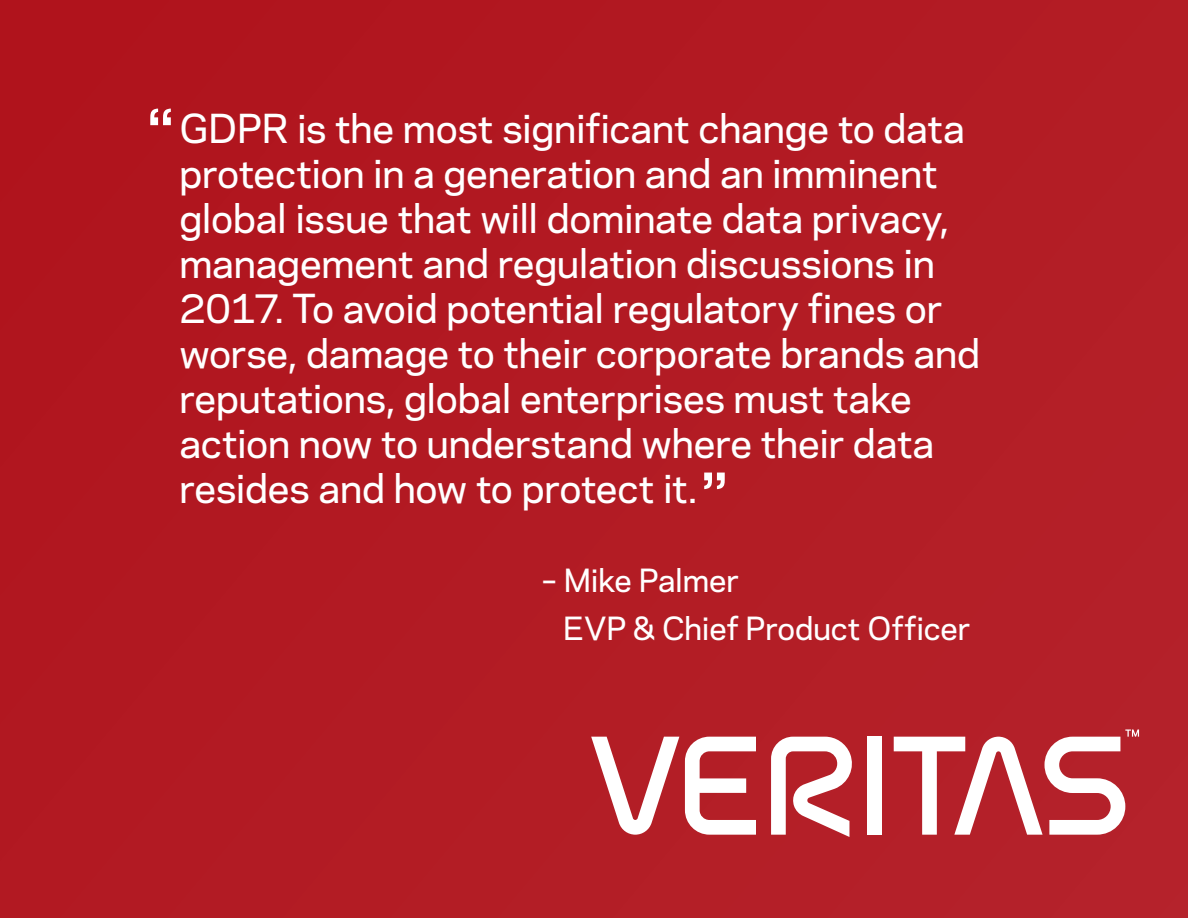
<style>
.page{position:relative;width:1188px;height:918px;background:#b21b24}
.page>*{position:absolute;margin:0;border:0;box-sizing:border-box;transform-origin:0 0}
.t1{font:64.95px "Rockwell";color:#fff}
.t2{font:500 37.5px/45px "Polaris";letter-spacing:-.005em;color:#fff}
.t3{font:500 30px "Polaris";letter-spacing:-.005em;color:#fff}
</style>
<div class="page">
<svg style="left:771px;top:737px;width:81px;height:100px"></svg>
<div style="left:867px;top:737px;width:14px;height:98px;background:#fff"></div>
<svg style="left:591px;top:737px;width:88px;height:98px"></svg>
<svg style="left:685px;top:737px;width:71px;height:98px"></svg>
<svg style="left:894px;top:729px;width:245px;height:106px"></svg>
<p class="t1" style="left:145px;top:93px;width:33px">‘‘</p>
<p class="t2" style="left:179px;top:104px;width:802px">GDPR is the most significant change to data protection in a generation and an imminent global issue that will dominate data privacy, management and regulation discussions in 2017. To avoid potential regulatory fines or worse, damage to their corporate brands and reputations, global enterprises must take action now to understand where their data resides and how to protect it.</p>
<p class="t1" style="left:699px;top:457px;width:33px">’’</p>
<p class="t3" style="left:542px;top:558px;width:198px">– Mike Palmer</p>
<p class="t3" style="left:563px;top:606px;width:409px">EVP &amp; Chief Product Officer</p>
</div>
